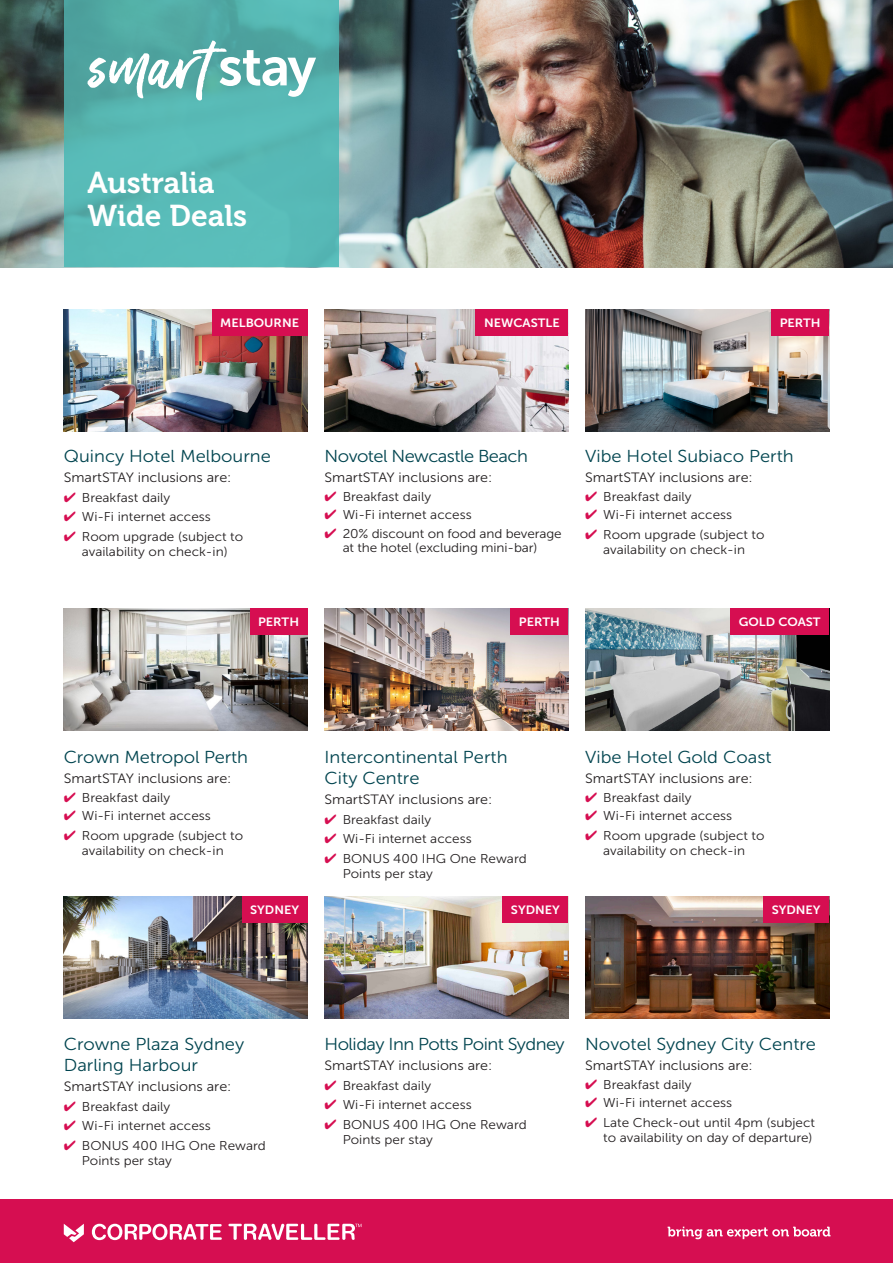
<style>
.page{position:relative;width:893px;height:1263px;background:#fff}
.page>*{position:absolute;margin:0;border:0;box-sizing:border-box;transform-origin:0 0}
.H1_-_Page_Heading{font:30px/33px "Museo 700";color:#fff}
.hotel_names{font:17.25px/21px "Museo Sans 300";color:#00444f;scale:1.06 1}
.hotel_names-2{font:17.25px "Museo Sans 300";letter-spacing:-.03em;color:#00444f;scale:1.06 1}
.Body{font:13.5px "Museo Sans 300";color:#231f20;scale:1.06 1}
.t1{font:12.75px/15.3px "Museo Sans 300";color:#231f20;text-align:center;scale:1.06 1}
.t2{font:12px "Museo Sans 700";color:#fff;scale:1.06 1}
.s1{color:#d60e51}
</style>
<div class="page">
<img style="left:0;top:0;width:893px;height:268px">
<div style="left:0;top:1199px;width:893px;height:64px;background:#d60e51"></div>
<svg style="left:668px;top:1226px;width:162px;height:13px"></svg>
<svg style="left:92px;top:1224px;width:130px;height:16px"></svg>
<svg style="left:228px;top:1224px;width:133px;height:16px"></svg>
<svg style="left:64px;top:1224px;width:20px;height:18px"></svg>
<img style="left:64px;top:310px;width:244px;height:122px">
<img style="left:325px;top:310px;width:243px;height:122px">
<img style="left:585px;top:310px;width:244px;height:122px">
<img style="left:64px;top:609px;width:244px;height:122px">
<img style="left:325px;top:609px;width:243px;height:122px">
<img style="left:585px;top:609px;width:244px;height:122px">
<div style="left:212px;top:310px;width:96px;height:26px;background:#d60e51"></div>
<div style="left:250px;top:609px;width:58px;height:26px;background:#d60e51"></div>
<div style="left:476px;top:310px;width:92px;height:26px;background:#d60e51"></div>
<div style="left:510px;top:609px;width:58px;height:26px;background:#d60e51"></div>
<div style="left:730px;top:609px;width:99px;height:26px;background:#d60e51"></div>
<div style="left:771px;top:310px;width:58px;height:26px;background:#d60e51"></div>
<img style="left:64px;top:897px;width:244px;height:122px">
<img style="left:325px;top:897px;width:243px;height:122px">
<img style="left:585px;top:897px;width:244px;height:122px">
<div style="left:242px;top:897px;width:66px;height:26px;background:#d60e51"></div>
<div style="left:502px;top:897px;width:66px;height:26px;background:#d60e51"></div>
<div style="left:763px;top:897px;width:66px;height:26px;background:#d60e51"></div>
<svg style="left:64px;top:0;width:274px;height:267px;fill:#58bab6"></svg>
<svg style="left:87px;top:40px;width:229px;height:61px"></svg>
<p class="H1_-_Page_Heading" style="left:87px;top:166px;width:161px">Australia<br>Wide Deals</p>
<p class="t2" style="left:220px;top:316px;width:76px">MELBOURNE</p>
<p class="t2" style="left:484px;top:316px;width:73px">NEWCASTLE</p>
<p class="t2" style="left:780px;top:316px;width:40px">PERTH</p>
<p class="hotel_names" style="left:64px;top:445px;width:197px">Quincy Hotel Melbourne</p>
<p class="Body" style="left:64px;top:470px;width:160px">SmartSTAY inclusions are:</p>
<p class="t1" style="left:64px;top:490px;width:102px"><span class="s1">✔</span> Breakfast daily</p>
<p class="t1" style="left:64px;top:509px;width:140px"><span class="s1">✔</span> Wi-Fi internet access</p>
<p class="t1" style="left:64px;top:529px;width:171px"><span class="s1">✔</span> Room upgrade (subject to availability on check-in)</p>
<p class="t2" style="left:258px;top:616px;width:40px">PERTH</p>
<p class="hotel_names-2" style="left:325px;top:446px;width:193px">Novotel Newcastle Beach</p>
<p class="Body" style="left:325px;top:470px;width:160px">SmartSTAY inclusions are:</p>
<p class="t1" style="left:325px;top:489px;width:102px"><span class="s1">✔</span> Breakfast daily</p>
<p class="t1" style="left:325px;top:507px;width:140px"><span class="s1">✔</span> Wi-Fi internet access</p>
<p class="t1" style="left:325px;top:526px;width:225px;line-height:14.2px"><span class="s1">✔</span> 20% discount on food and beverage at the hotel (excluding mini-bar)</p>
<p class="hotel_names" style="left:585px;top:445px;width:198px">Vibe Hotel Subiaco Perth</p>
<p class="Body" style="left:585px;top:470px;width:160px">SmartSTAY inclusions are:</p>
<p class="t1" style="left:585px;top:489px;width:102px"><span class="s1">✔</span> Breakfast daily</p>
<p class="t1" style="left:585px;top:507px;width:140px"><span class="s1">✔</span> Wi-Fi internet access</p>
<p class="t1" style="left:585px;top:527px;width:171px"><span class="s1">✔</span> Room upgrade (subject to availability on check-in</p>
<p class="t2" style="left:519px;top:616px;width:40px">PERTH</p>
<p class="t2" style="left:739px;top:616px;width:79px">GOLD COAST</p>
<p class="hotel_names" style="left:64px;top:746px;width:175px">Crown Metropol Perth</p>
<p class="Body" style="left:64px;top:771px;width:160px">SmartSTAY inclusions are:</p>
<p class="t1" style="left:64px;top:790px;width:102px"><span class="s1">✔</span> Breakfast daily</p>
<p class="t1" style="left:64px;top:808px;width:140px"><span class="s1">✔</span> Wi-Fi internet access</p>
<p class="t1" style="left:64px;top:828px;width:171px"><span class="s1">✔</span> Room upgrade (subject to availability on check-in</p>
<p class="hotel_names" style="left:325px;top:746px;width:174px">Intercontinental Perth<br>City Centre</p>
<p class="Body" style="left:325px;top:792px;width:160px">SmartSTAY inclusions are:</p>
<p class="t1" style="left:325px;top:812px;width:102px"><span class="s1">✔</span> Breakfast daily</p>
<p class="t1" style="left:325px;top:831px;width:140px"><span class="s1">✔</span> Wi-Fi internet access</p>
<p class="t1" style="left:343px;top:851px;width:175px;text-align:left;text-indent:-18px"><span class="s1">✔</span> BONUS 400 IHG One Reward<br>Points per stay</p>
<p class="hotel_names" style="left:585px;top:746px;width:177px">Vibe Hotel Gold Coast</p>
<p class="Body" style="left:585px;top:771px;width:160px">SmartSTAY inclusions are:</p>
<p class="t1" style="left:585px;top:790px;width:102px"><span class="s1">✔</span> Breakfast daily</p>
<p class="t1" style="left:585px;top:808px;width:140px"><span class="s1">✔</span> Wi-Fi internet access</p>
<p class="t1" style="left:585px;top:828px;width:171px"><span class="s1">✔</span> Room upgrade (subject to availability on check-in</p>
<p class="t2" style="left:250px;top:903px;width:48px">SYDNEY</p>
<p class="t2" style="left:511px;top:903px;width:48px">SYDNEY</p>
<p class="t2" style="left:772px;top:903px;width:48px">SYDNEY</p>
<p class="hotel_names" style="left:64px;top:1033px;width:172px">Crowne Plaza Sydney<br>Darling Harbour</p>
<p class="Body" style="left:64px;top:1079px;width:160px">SmartSTAY inclusions are:</p>
<p class="t1" style="left:64px;top:1099px;width:102px"><span class="s1">✔</span> Breakfast daily</p>
<p class="t1" style="left:64px;top:1118px;width:140px"><span class="s1">✔</span> Wi-Fi internet access</p>
<p class="t1" style="left:82px;top:1138px;width:175px;text-align:left;text-indent:-18px"><span class="s1">✔</span> BONUS 400 IHG One Reward<br>Points per stay</p>
<p class="hotel_names-2" style="left:325px;top:1034px;width:228px">Holiday Inn Potts Point Sydney</p>
<p class="Body" style="left:325px;top:1058px;width:160px">SmartSTAY inclusions are:</p>
<p class="t1" style="left:325px;top:1078px;width:102px"><span class="s1">✔</span> Breakfast daily</p>
<p class="t1" style="left:325px;top:1097px;width:140px"><span class="s1">✔</span> Wi-Fi internet access</p>
<p class="t1" style="left:343px;top:1117px;width:175px;text-align:left;text-indent:-18px"><span class="s1">✔</span> BONUS 400 IHG One Reward<br>Points per stay</p>
<p class="hotel_names" style="left:585px;top:1033px;width:219px">Novotel Sydney City Centre</p>
<p class="Body" style="left:585px;top:1058px;width:160px">SmartSTAY inclusions are:</p>
<p class="t1" style="left:585px;top:1077px;width:102px"><span class="s1">✔</span> Breakfast daily</p>
<p class="t1" style="left:585px;top:1095px;width:140px"><span class="s1">✔</span> Wi-Fi internet access</p>
<p class="t1" style="left:585px;top:1115px;width:218px;text-align:right"><span class="s1">✔</span> Late Check-out until 4pm (subject to availability on day of departure)</p>
</div>
